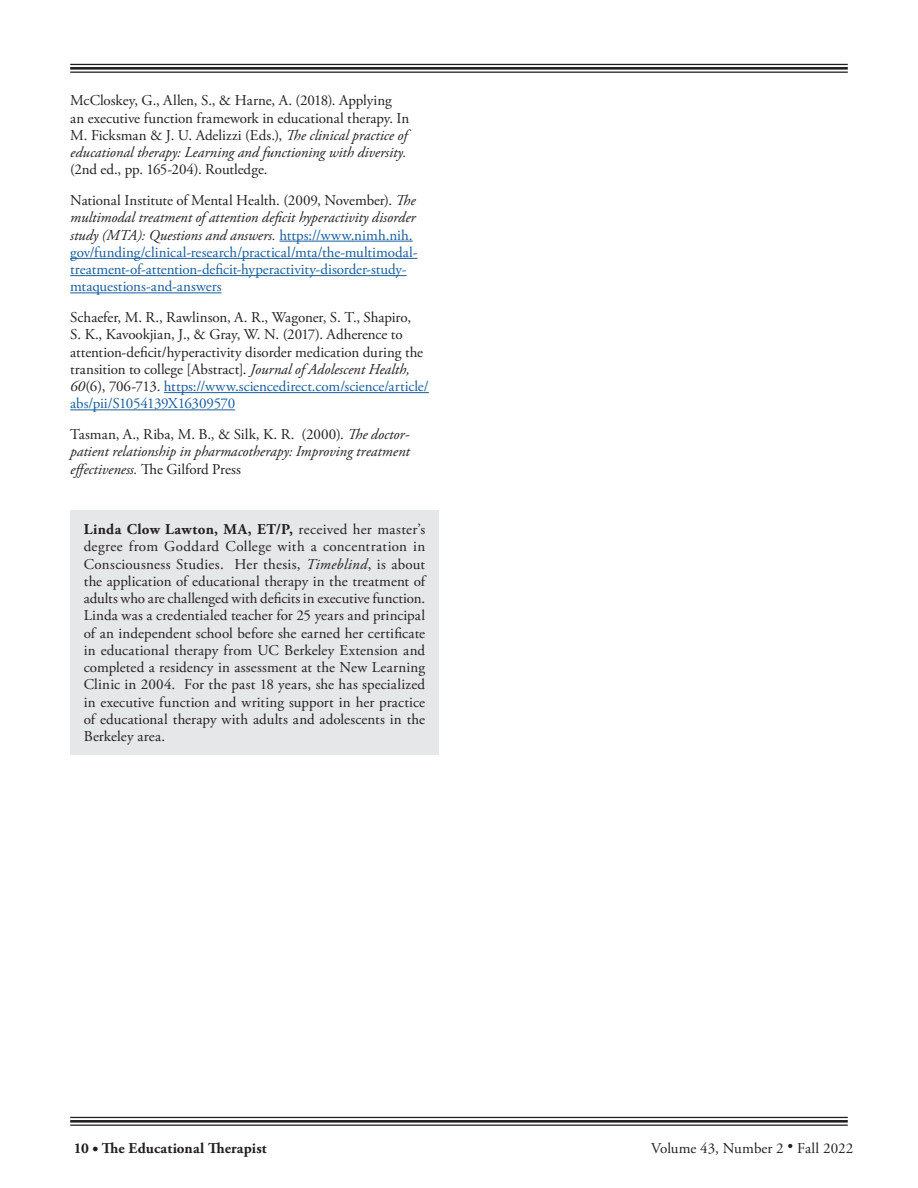
<style>
.page{position:relative;width:918px;height:1188px;background:#fff}
.page>*{position:absolute;margin:0;border:0;box-sizing:border-box;transform-origin:0 0}
.Body{font:15px/17.2px "Adobe Garamond Pro";color:#231f20}
.Body-2{font:15px/17.2px "Adobe Garamond Pro";color:#175d9e}
.Body-3{font:italic 15px/17.2px "Adobe Garamond Pro";letter-spacing:-.005em;color:#231f20;text-align:justify}
.t1{font:700 15px "Adobe Garamond Pro";letter-spacing:.01em;color:#231f20}
.s1{font-style:italic}
.s2{color:#231f20}
.s3{font-style:italic;color:#231f20}
.s4{color:#175d9e}
.s5{font-style:normal}
.s6{font-weight:700}
</style>
<div class="page">
<hr style="left:70px;top:64px;width:778px;height:1px;background:#231f20">
<hr style="left:70px;top:67px;width:778px;height:3px;background:#231f20">
<hr style="left:70px;top:72px;width:778px;height:1px;background:#231f20">
<hr style="left:70px;top:1117px;width:778px;height:1px;background:#231f20">
<hr style="left:70px;top:1120px;width:778px;height:3px;background:#231f20">
<hr style="left:70px;top:1125px;width:778px;height:1px;background:#231f20">
<hr style="left:279px;top:241px;width:134px;height:1px;background:#175d9e">
<hr style="left:70px;top:258px;width:347px;height:1px;background:#175d9e">
<hr style="left:70px;top:275px;width:337px;height:1px;background:#175d9e">
<hr style="left:70px;top:292px;width:152px;height:1px;background:#175d9e">
<hr style="left:164px;top:392px;width:265px;height:1px;background:#175d9e">
<hr style="left:70px;top:409px;width:165px;height:1px;background:#175d9e">
<div style="left:70px;top:510px;width:369px;height:245px;background:#e6e7e9"></div>
<p class="Body" style="left:70px;top:93px;width:341px">McCloskey, G., Allen, S., &amp; Harne, A. (2018). Applying an executive function framework in educational therapy. In M. Ficksman &amp; J. U. Adelizzi (Eds.), <span class="s1">The clinical practice of educational therapy: Learning and functioning with diversity. </span>(2nd ed., pp. 165-204). Routledge.</p>
<p class="Body-2" style="left:70px;top:192px;width:349px"><span class="s2">National Institute of Mental Health. (2009, November).</span> <span class="s3">The multimodal treatment of attention deficit hyperactivity disorder study (MTA): Questions and answers.</span> https://www.nimh.nih. gov/funding/clinical-research/practical/mta/the-multimodal&shy;treatment-of-attention-deficit-hyperactivity-disorder-study&shy;mtaquestions-and-answers</p>
<p class="Body" style="left:70px;top:309px;width:360px">Schaefer, M. R., Rawlinson, A. R., Wagoner, S. T., Shapiro,<br>S. K., Kavookjian, J., &amp; Gray, W. N. (2017). Adherence to attention-deficit/hyperactivity disorder medication during the transition to college [Abstract]. <span class="s1">Journal of Adolescent Health, 60</span>(6), 706-713. <span class="s4">https://www.sciencedirect.com/science/article/ abs/pii/S1054139X16309570</span></p>
<p class="Body-3" style="left:70px;top:426px;width:341px"><span class="s5">Tasman, A., Riba, M. B., &amp; Silk, K. R. (2000).</span> The doctor&shy;patient relationship in pharmacotherapy: Improving treatment effectiveness. <span class="s5">The Gilford Press</span></p>
<p class="Body" style="left:84px;top:521px;width:343px;text-align:justify"><span class="s6">Linda Clow Lawton, MA, ET/P,</span> received her master’s degree from Goddard College with a concentration in Consciousness Studies. Her thesis, <span class="s1">Timeblind</span>, is about the application of educational therapy in the treatment of adults who are challenged with deficits in executive function.<br>Linda was a credentialed teacher for 25 years and principal of an independent school before she earned her certificate in educational therapy from UC Berkeley Extension and completed a residency in assessment at the New Learning Clinic in 2004. For the past 18 years, she has specialized in executive function and writing support in her practice of educational therapy with adults and adolescents in the Berkeley area.</p>
<p class="t1" style="left:74px;top:1139px;width:194px">10 • The Educational Therapist</p>
<p class="Body" style="left:651px;top:1140px;width:204px">Volume 43, Number 2 • Fall 2022</p>
</div>
